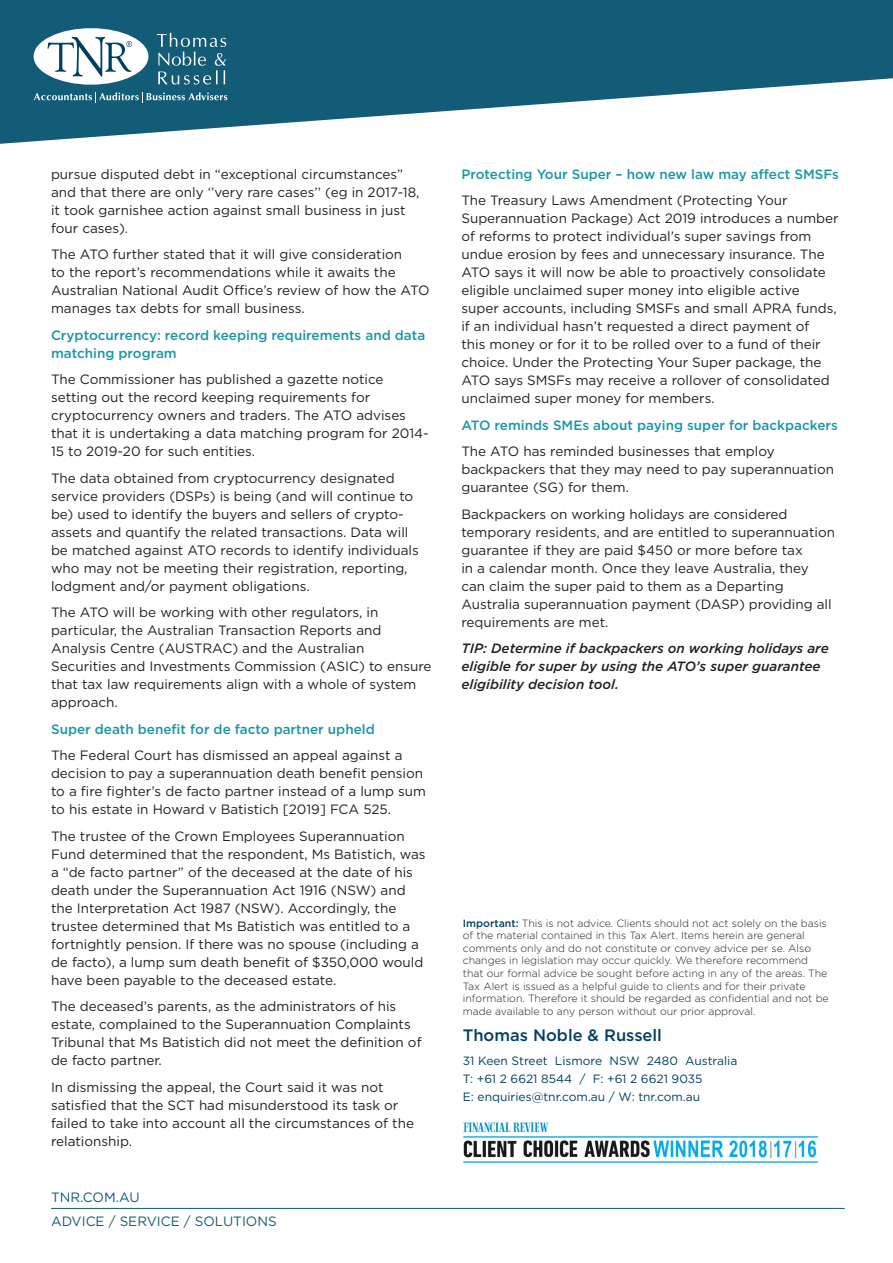
<style>
.page{position:relative;width:893px;height:1263px;background:#fff}
.page>*{position:absolute;margin:0;border:0;box-sizing:border-box;transform-origin:0 0}
.t1{font:500 16.5px "Gotham";color:#003f61}
.Body{font:13.5px/18px "Gotham";color:#231f20}
.Article_Sub_Heading{font:500 13.5px/18px "Gotham";color:#1a96a5}
.Tip{font:italic 500 13.5px/18px "Gotham";color:#231f20}
.t2{font:13.5px/24px "Gotham";color:#135c77}
.t3{font:12px/18px "Gotham";color:#003f61}
.t4{font:300 10.5px/12.6px "Gotham";color:#231f20}
.s1{font-weight:500;color:#003f61}
</style>
<div class="page">
<svg style="left:0;top:0;width:893px;height:144px;fill:#135c77"></svg>
<div style="left:34px;top:28px;width:114px;height:57px;background:#fff;border-radius:50%"></div>
<svg style="left:48px;top:37px;width:84px;height:40px"></svg>
<svg style="left:34px;top:92px;width:193px;height:11px;background:#467f94"></svg>
<svg style="left:157px;top:33px;width:69px;height:52px;background:#39768d"></svg>
<img style="left:463px;top:1122px;width:355px;height:41px">
<hr style="left:51px;top:1208px;width:794px;height:1px;background:#135c77">
<p class="Body" style="left:51px;top:165px;width:370px">pursue disputed debt in “exceptional circumstances” and that there are only ‘’very rare cases’’ (eg in 2017-18, it took garnishee action against small business in just four cases).</p>
<p class="Body" style="left:51px;top:245px;width:380px">The ATO further stated that it will give consideration<br>to the report’s recommendations while it awaits the Australian National Audit Office’s review of how the ATO manages tax debts for small business.</p>
<p class="Article_Sub_Heading" style="left:51px;top:326px;width:376px">Cryptocurrency: record keeping requirements and data matching program</p>
<p class="Body" style="left:51px;top:370px;width:379px">The Commissioner has published a gazette notice setting out the record keeping requirements for cryptocurrency owners and traders. The ATO advises that it is undertaking a data matching program for 2014- 15 to 2019-20 for such entities.</p>
<p class="Body" style="left:51px;top:469px;width:369px">The data obtained from cryptocurrency designated service providers (DSPs) is being (and will continue to be) used to identify the buyers and sellers of crypto&shy;assets and quantify the related transactions. Data will be matched against ATO records to identify individuals who may not be meeting their registration, reporting, lodgment and/or payment obligations.</p>
<p class="Body" style="left:51px;top:603px;width:382px">The ATO will be working with other regulators, in particular, the Australian Transaction Reports and Analysis Centre (AUSTRAC) and the Australian Securities and Investments Commission (ASIC) to ensure that tax law requirements align with a whole of system approach.</p>
<p class="Article_Sub_Heading" style="left:51px;top:720px;width:325px">Super death benefit for de facto partner upheld</p>
<p class="Body" style="left:51px;top:746px;width:376px">The Federal Court has dismissed an appeal against a decision to pay a superannuation death benefit pension to a fire fighter’s de facto partner instead of a lump sum to his estate in Howard v Batistich [2019] FCA 525.</p>
<p class="Body" style="left:51px;top:827px;width:376px">The trustee of the Crown Employees Superannuation Fund determined that the respondent, Ms Batistich, was a “de facto partner” of the deceased at the date of his death under the Superannuation Act 1916 (NSW) and the Interpretation Act 1987 (NSW). Accordingly, the trustee determined that Ms Batistich was entitled to a fortnightly pension. If there was no spouse (including a de facto), a lump sum death benefit of $350,000 would have been payable to the deceased estate.</p>
<p class="Body" style="left:51px;top:997px;width:372px">The deceased’s parents, as the administrators of his estate, complained to the Superannuation Complaints Tribunal that Ms Batistich did not meet the definition of de facto partner.</p>
<p class="Body" style="left:51px;top:1078px;width:364px">In dismissing the appeal, the Court said it was not satisfied that the SCT had misunderstood its task or failed to take into account all the circumstances of the relationship.</p>
<p class="t2" style="left:51px;top:1184px;width:227px">TNR.COM.AU<br>ADVICE / SERVICE / SOLUTIONS</p>
<p class="Article_Sub_Heading" style="left:461px;top:165px;width:379px">Protecting Your Super – how new law may affect SMSFs</p>
<p class="Body" style="left:461px;top:191px;width:379px">The Treasury Laws Amendment (Protecting Your Superannuation Package) Act 2019 introduces a number of reforms to protect individual’s super savings from undue erosion by fees and unnecessary insurance. The ATO says it will now be able to proactively consolidate eligible unclaimed super money into eligible active super accounts, including SMSFs and small APRA funds, if an individual hasn’t requested a direct payment of<br>this money or for it to be rolled over to a fund of their choice. Under the Protecting Your Super package, the ATO says SMSFs may receive a rollover of consolidated unclaimed super money for members.</p>
<p class="Article_Sub_Heading" style="left:461px;top:416px;width:378px">ATO reminds SMEs about paying super for backpackers</p>
<p class="Body" style="left:461px;top:442px;width:374px">The ATO has reminded businesses that employ backpackers that they may need to pay superannuation guarantee (SG) for them.</p>
<p class="Body" style="left:461px;top:505px;width:375px">Backpackers on working holidays are considered temporary residents, and are entitled to superannuation guarantee if they are paid $450 or more before tax<br>in a calendar month. Once they leave Australia, they can claim the super paid to them as a Departing Australia superannuation payment (DASP) providing all requirements are met.</p>
<p class="Tip" style="left:461px;top:639px;width:369px">TIP: Determine if backpackers on working holidays are eligible for super by using the ATO’s super guarantee eligibility decision tool.</p>
<p class="t4" style="left:463px;top:916px;width:367px"><span class="s1">Important:</span> This is not advice. Clients should not act solely on the basis of the material contained in this Tax Alert. Items herein are general comments only and do not constitute or convey advice per se. Also changes in legislation may occur quickly. We therefore recommend that our formal advice be sought before acting in any of the areas. The Tax Alert is issued as a helpful guide to clients and for their private information. Therefore it should be regarded as confidential and not be made available to any person without our prior approval.</p>
<p class="t1" style="left:463px;top:1024px;width:201px">Thomas Noble &amp; Russell</p>
<p class="t3" style="left:463px;top:1052px;width:276px">31 Keen Street Lismore NSW 2480 Australia<br>T: +61 2 6621 8544 / F: +61 2 6621 9035<br>E: enquiries@tnr.com.au / W: tnr.com.au</p>
</div>
